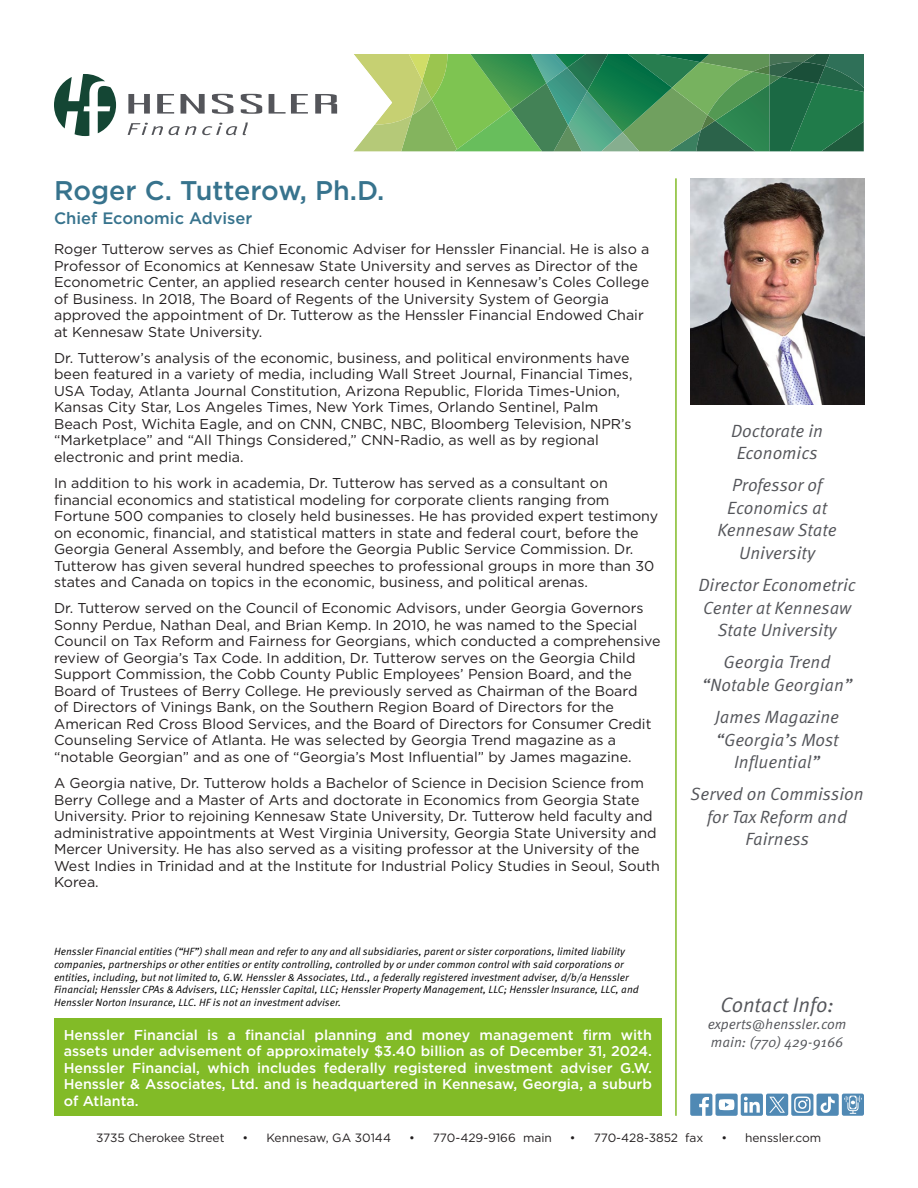
<style>
.page{position:relative;width:918px;height:1188px;background:#fff}
.page>*{position:absolute;margin:0;border:0;box-sizing:border-box;transform-origin:0 0}
.t1{font:500 27px "Gotham";color:#37738d}
.t2{font:21px "Meta Pro Norm Ita";color:#54555a}
.t3{font:17.7px/22.5px "Meta Pro Norm Ita";color:#54555a;text-align:center}
.t4{font:500 16.5px "Gotham";color:#37738d}
.t5{font:14.25px/16.5px "Gotham";color:#231f20}
.t6{font:500 14.25px/16.5px "Gotham";color:#fff;text-align:justify}
.t7{font:14.25px/17.1px "Meta Pro Norm Ita";color:#54555a}
.t8{font:12px "Gotham";color:#231f20}
.t9{font:10.5px/12.6px "Meta Pro Norm Ita";color:#000}
</style>
<div class="page">
<svg style="left:354px;top:54px;width:510px;height:97px;background:#5b9c61"></svg>
<svg style="left:128px;top:94px;width:22px;height:20px"></svg>
<svg style="left:157px;top:94px;width:17px;height:20px"></svg>
<svg style="left:181px;top:94px;width:24px;height:20px"></svg>
<svg style="left:212px;top:94px;width:21px;height:20px"></svg>
<svg style="left:241px;top:94px;width:21px;height:20px"></svg>
<svg style="left:269px;top:94px;width:39px;height:20px"></svg>
<svg style="left:315px;top:94px;width:22px;height:20px"></svg>
<svg style="left:128px;top:123px;width:35px;height:12px"></svg>
<svg style="left:169px;top:126px;width:27px;height:9px"></svg>
<svg style="left:202px;top:123px;width:35px;height:12px"></svg>
<svg style="left:243px;top:122px;width:5px;height:13px"></svg>
<svg style="left:54px;top:74px;width:62px;height:62px"></svg>
<hr style="left:675px;top:178px;width:2px;height:938px;background:#82bb27">
<div style="left:54px;top:1019px;width:608px;height:97px;background:#82bb27"></div>
<svg style="left:690px;top:1094px;width:174px;height:22px"></svg>
<img style="left:690px;top:178px;width:174px;height:226px">
<h1 class="t1" style="left:54px;top:173px;width:332px">Roger C. Tutterow, Ph.D.</h1>
<p class="t4" style="left:54px;top:207px;width:200px">Chief Economic Adviser</p>
<p class="t5" style="left:54px;top:240px;width:597px">Roger Tutterow serves as Chief Economic Adviser for Henssler Financial. He is also a Professor of Economics at Kennesaw State University and serves as Director of the Econometric Center, an applied research center housed in Kennesaw’s Coles College of Business. In 2018, The Board of Regents of the University System of Georgia approved the appointment of Dr. Tutterow as the Henssler Financial Endowed Chair at Kennesaw State University.</p>
<p class="t5" style="left:54px;top:349px;width:580px">Dr. Tutterow’s analysis of the economic, business, and political environments have been featured in a variety of media, including Wall Street Journal, Financial Times, USA Today, Atlanta Journal Constitution, Arizona Republic, Florida Times-Union, Kansas City Star, Los Angeles Times, New York Times, Orlando Sentinel, Palm Beach Post, Wichita Eagle, and on CNN, CNBC, NBC, Bloomberg Television, NPR’s “Marketplace” and “All Things Considered,” CNN-Radio, as well as by regional electronic and print media.</p>
<p class="t5" style="left:54px;top:474px;width:606px">In addition to his work in academia, Dr. Tutterow has served as a consultant on financial economics and statistical modeling for corporate clients ranging from Fortune 500 companies to closely held businesses. He has provided expert testimony on economic, financial, and statistical matters in state and federal court, before the Georgia General Assembly, and before the Georgia Public Service Commission. Dr.<br>Tutterow has given several hundred speeches to professional groups in more than 30 states and Canada on topics in the economic, business, and political arenas.</p>
<p class="t5" style="left:54px;top:600px;width:608px">Dr. Tutterow served on the Council of Economic Advisors, under Georgia Governors Sonny Perdue, Nathan Deal, and Brian Kemp. In 2010, he was named to the Special Council on Tax Reform and Fairness for Georgians, which conducted a comprehensive review of Georgia’s Tax Code. In addition, Dr. Tutterow serves on the Georgia Child Support Commission, the Cobb County Public Employees’ Pension Board, and the Board of Trustees of Berry College. He previously served as Chairman of the Board<br>of Directors of Vinings Bank, on the Southern Region Board of Directors for the American Red Cross Blood Services, and the Board of Directors for Consumer Credit Counseling Service of Atlanta. He was selected by Georgia Trend magazine as a “notable Georgian” and as one of “Georgia’s Most Influential” by James magazine.</p>
<p class="t5" style="left:54px;top:774px;width:607px">A Georgia native, Dr. Tutterow holds a Bachelor of Science in Decision Science from Berry College and a Master of Arts and doctorate in Economics from Georgia State University. Prior to rejoining Kennesaw State University, Dr. Tutterow held faculty and administrative appointments at West Virginia University, Georgia State University and Mercer University. He has also served as a visiting professor at the University of the West Indies in Trinidad and at the Institute for Industrial Policy Studies in Seoul, South Korea.</p>
<p class="t9" style="left:54px;top:945px;width:586px">Henssler Financial entities (“HF”) shall mean and refer to any and all subsidiaries, parent or sister corporations, limited liability companies, partnerships or other entities or entity controlling, controlled by or under common control with said corporations or entities, including, but not limited to, G.W. Henssler &amp; Associates, Ltd., a federally registered investment adviser, d/b/a Henssler Financial; Henssler CPAs &amp; Advisers, LLC; Henssler Capital, LLC; Henssler Property Management, LLC; Henssler Insurance, LLC, and Henssler Norton Insurance, LLC. HF is not an investment adviser.</p>
<p class="t6" style="left:64px;top:1026px;width:590px">Henssler Financial is a financial planning and money management firm with assets under advisement of approximately $3.40 billion as of December 31, 2024.<br>Henssler Financial, which includes federally registered investment adviser G.W.<br>Henssler &amp; Associates, Ltd. and is headquartered in Kennesaw, Georgia, a suburb of Atlanta.</p>
<p class="t3" style="left:731px;top:418px;width:94px">Doctorate in<br>Economics</p>
<p class="t3" style="left:717px;top:473px;width:121px">Professor of<br>Economics at<br>Kennesaw State<br>University</p>
<p class="t3" style="left:698px;top:573px;width:159px">Director Econometric<br>Center at Kennesaw<br>State University</p>
<p class="t3" style="left:702px;top:650px;width:152px">Georgia Trend “Notable Georgian”</p>
<p class="t3" style="left:715px;top:705px;width:126px">James Magazine “Georgia’s Most<br>Influential”</p>
<p class="t3" style="left:691px;top:782px;width:175px">Served on Commission for Tax Reform and<br>Fairness</p>
<h2 class="t2" style="left:720px;top:989px;width:115px">Contact Info:</h2>
<p class="t7" style="left:708px;top:1015px;width:140px">experts@henssler.com main: (770) 429-9166</p>
<p class="t8" style="left:96px;top:1130px;width:130px">3735 Cherokee Street</p>
<p class="t8" style="left:243px;top:1130px;width:150px">• Kennesaw, GA 30144</p>
<p class="t8" style="left:409px;top:1130px;width:144px">• 770-429-9166 main</p>
<p class="t8" style="left:570px;top:1130px;width:135px">• 770-428-3852 fax</p>
<p class="t8" style="left:721px;top:1130px;width:102px">• henssler.com</p>
</div>
